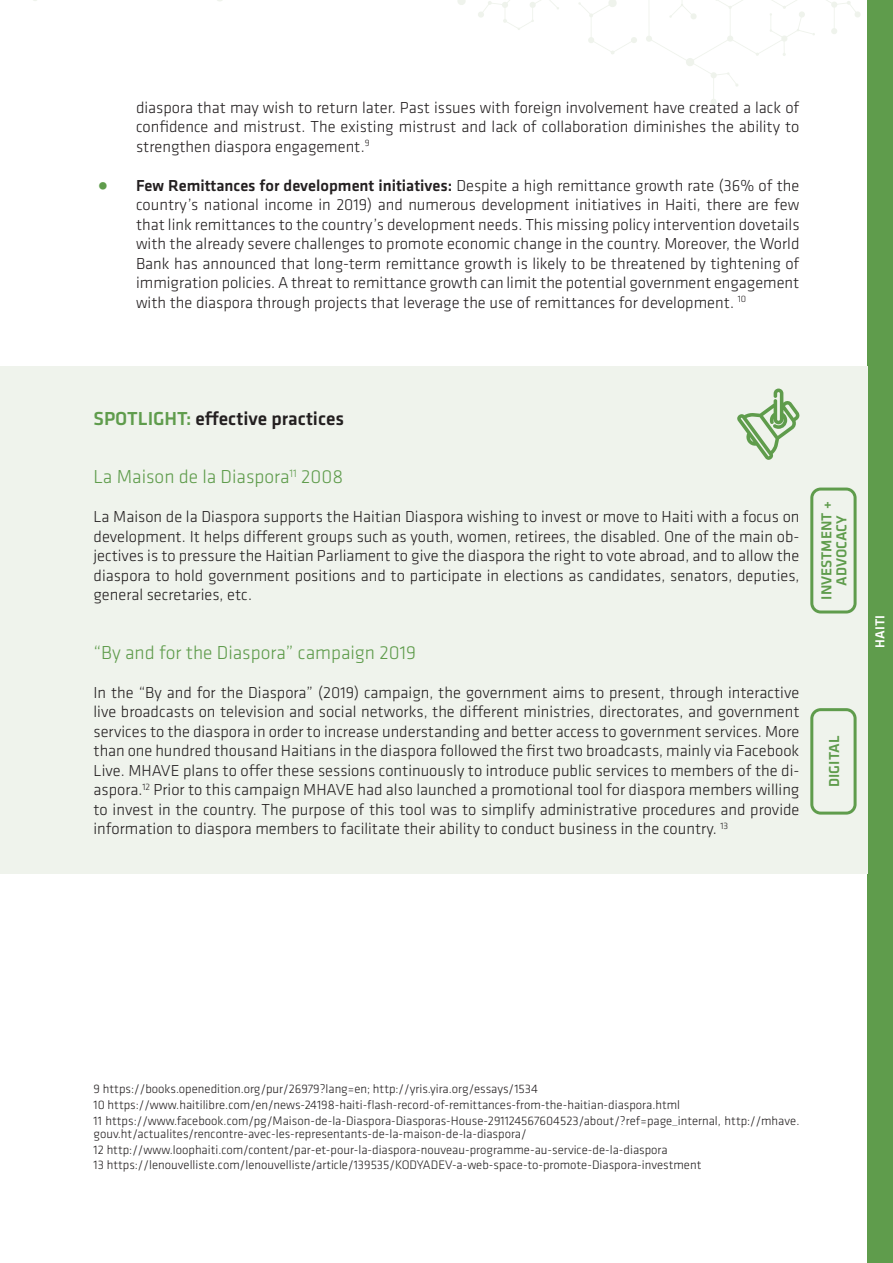
<style>
.page{position:relative;width:893px;height:1263px;background:#fff}
.page>*{position:absolute;margin:0;border:0;box-sizing:border-box;transform-origin:0 0}
.No_Spacing{font:300 19.5px "Klavika";color:#5f9c4c}
.t1{font:500 19.5px "Klavika";color:#231f20}
.No_Spacing-2{font:300 16.5px/19.5px "Klavika";color:#231f20;text-align:justify}
.t2{font:500 15px/15px "Klavika";color:#5f9c4c;text-align:center}
.t3{font:500 13.5px "Klavika";color:#fff}
.Footnote{font:300 12.75px/13.5px "Klavika";color:#231f20}
.s1{color:#5f9c4c}
.s2{font-weight:500}
</style>
<div class="page">
<div style="left:867px;top:0;width:26px;height:1263px;background:#5f9c4c"></div>
<svg style="left:578px;top:0;width:59px;height:54px"></svg>
<svg style="left:457px;top:0;width:102px;height:30px"></svg>
<svg style="left:646px;top:0;width:215px;height:105px"></svg>
<div style="left:0;top:366px;width:867px;height:507px;background:#eff3ec"></div>
<svg style="left:737px;top:388px;width:63px;height:72px"></svg>
<svg style="left:810px;top:708px;width:47px;height:107px"></svg>
<svg style="left:810px;top:488px;width:47px;height:125px"></svg>
<p class="No_Spacing-2" style="left:136px;top:97px;width:665px">diaspora that may wish to return later. Past issues with foreign involvement have created a lack of confidence and mistrust. The existing mistrust and lack of collaboration diminishes the ability to strengthen diaspora engagement.<sup>9</sup></p>
<p class="No_Spacing-2" style="left:136px;top:175px;width:665px;text-indent:-43px"><span class="s1">•</span> <span class="s2">Few Remittances for development initiatives:</span> Despite a high remittance growth rate (36% of the country’s national income in 2019) and numerous development initiatives in Haiti, there are few that link remittances to the country’s development needs. This missing policy intervention dovetails with the already severe challenges to promote economic change in the country. Moreover, the World Bank has announced that long-term remittance growth is likely to be threatened by tightening of immigration policies. A threat to remittance growth can limit the potential government engagement with the diaspora through projects that leverage the use of remittances for development. <sup>10</sup></p>
<p class="t1" style="left:94px;top:405px;width:252px"><span class="s1">SPOTLIGHT:</span> effective practices</p>
<p class="No_Spacing" style="left:94px;top:465px;width:251px">La Maison de la Diaspora<sup>11</sup> 2008</p>
<p class="No_Spacing-2" style="left:94px;top:507px;width:707px">La Maison de la Diaspora supports the Haitian Diaspora wishing to invest or move to Haiti with a focus on development. It helps different groups such as youth, women, retirees, the disabled. One of the main ob&shy;jectives is to pressure the Haitian Parliament to give the diaspora the right to vote abroad, and to allow the diaspora to hold government positions and to participate in elections as candidates, senators, deputies, general secretaries, etc.</p>
<p class="No_Spacing" style="left:94px;top:640px;width:324px">“By and for the Diaspora” campaign 2019</p>
<p class="No_Spacing-2" style="left:94px;top:682px;width:707px">In the “By and for the Diaspora” (2019) campaign, the government aims to present, through interactive live broadcasts on television and social networks, the different ministries, directorates, and government services to the diaspora in order to increase understanding and better access to government services. More than one hundred thousand Haitians in the diaspora followed the first two broadcasts, mainly via Facebook Live. MHAVE plans to offer these sessions continuously to introduce public services to members of the di&shy;aspora.<sup>12</sup> Prior to this campaign MHAVE had also launched a promotional tool for diaspora members willing to invest in the country. The purpose of this tool was to simplify administrative procedures and provide information to diaspora members to facilitate their ability to conduct business in the country. <sup>13</sup></p>
<p class="t2" style="left:819px;top:599px;width:100px;rotate:-90deg">INVESTMENT +<br>ADVOCACY</p>
<p class="t2" style="left:826px;top:787px;width:52px;rotate:-90deg">DIGITAL</p>
<p class="t3" style="left:871px;top:648px;width:34px;rotate:-90deg">HAITI</p>
<p class="Footnote" style="left:94px;top:1082px;width:446px">9 https://books.openedition.org/pur/26979?lang=en; http://yris.yira.org/essays/1534</p>
<p class="Footnote" style="left:94px;top:1098px;width:588px">10 https://www.haitilibre.com/en/news-24198-haiti-flash-record-of-remittances-from-the-haitian-diaspora.html</p>
<p class="Footnote" style="left:94px;top:1113px;width:707px">11 https://www.facebook.com/pg/Maison-de-la-Diaspora-Diasporas-House-291124567604523/about/?ref=page_internal, http://mhave. gouv.ht/actualites/rencontre-avec-les-representants-de-la-maison-de-la-diaspora/</p>
<p class="Footnote" style="left:94px;top:1143px;width:576px">12 http://www.loophaiti.com/content/par-et-pour-la-diaspora-nouveau-programme-au-service-de-la-diaspora</p>
<p class="Footnote" style="left:94px;top:1158px;width:609px">13 https://lenouvelliste.com/lenouvelliste/article/139535/KODYADEV-a-web-space-to-promote-Diaspora-investment</p>
</div>
